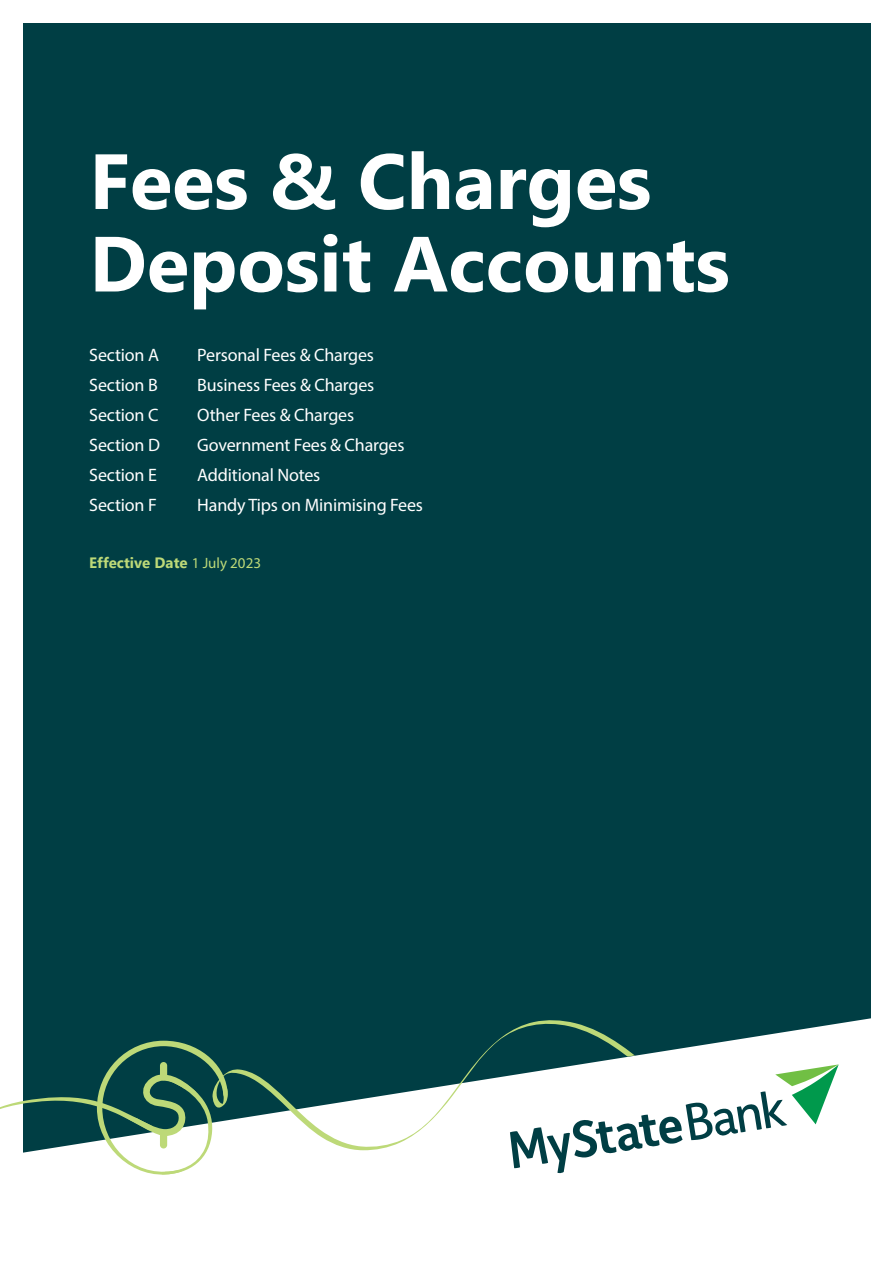
<style>
.page{position:relative;width:893px;height:1263px;background:#fff}
.page>*{position:absolute;margin:0;border:0;box-sizing:border-box;transform-origin:0 0}
.Heading_Frontpage{font:700 78px "Microsoft Tai Le";color:#fff}
.Body{font:18px "Myriad Pro";letter-spacing:-.01em;color:#fff}
.Subheading_Frontp{font:700 15px "Microsoft Tai Le";color:#bdd978}
.s1{font-family:"Myriad Pro";font-weight:400}
</style>
<div class="page">
<div style="left:23px;top:23px;width:848px;height:1128px;background:#003e44"></div>
<svg style="left:510px;top:1064px;width:329px;height:109px"></svg>
<svg style="left:0;top:1041px;width:228px;height:134px"></svg>
<svg style="left:212px;top:1019px;width:562px;height:131px"></svg>
<p class="Heading_Frontpage" style="left:89px;top:137px;width:564px">Fees &amp; Charges</p>
<p class="Heading_Frontpage" style="left:89px;top:219px;width:642px">Deposit Accounts</p>
<p class="Body" style="left:89px;top:344px;width:71px">Section A</p>
<p class="Body" style="left:197px;top:344px;width:178px">Personal Fees &amp; Charges</p>
<p class="Body" style="left:89px;top:374px;width:70px">Section B</p>
<p class="Body" style="left:197px;top:374px;width:179px">Business Fees &amp; Charges</p>
<p class="Body" style="left:89px;top:404px;width:71px">Section C</p>
<p class="Body" style="left:197px;top:404px;width:158px">Other Fees &amp; Charges</p>
<p class="Body" style="left:89px;top:434px;width:72px">Section D</p>
<p class="Body" style="left:197px;top:434px;width:209px">Government Fees &amp; Charges</p>
<p class="Body" style="left:89px;top:464px;width:69px">Section E</p>
<p class="Body" style="left:197px;top:464px;width:125px">Additional Notes</p>
<p class="Body" style="left:89px;top:494px;width:69px">Section F</p>
<p class="Body" style="left:197px;top:494px;width:227px">Handy Tips on Minimising Fees</p>
<p class="Subheading_Frontp" style="left:89px;top:554px;width:173px">Effective Date <span class="s1">1 July 2023</span></p>
</div>
